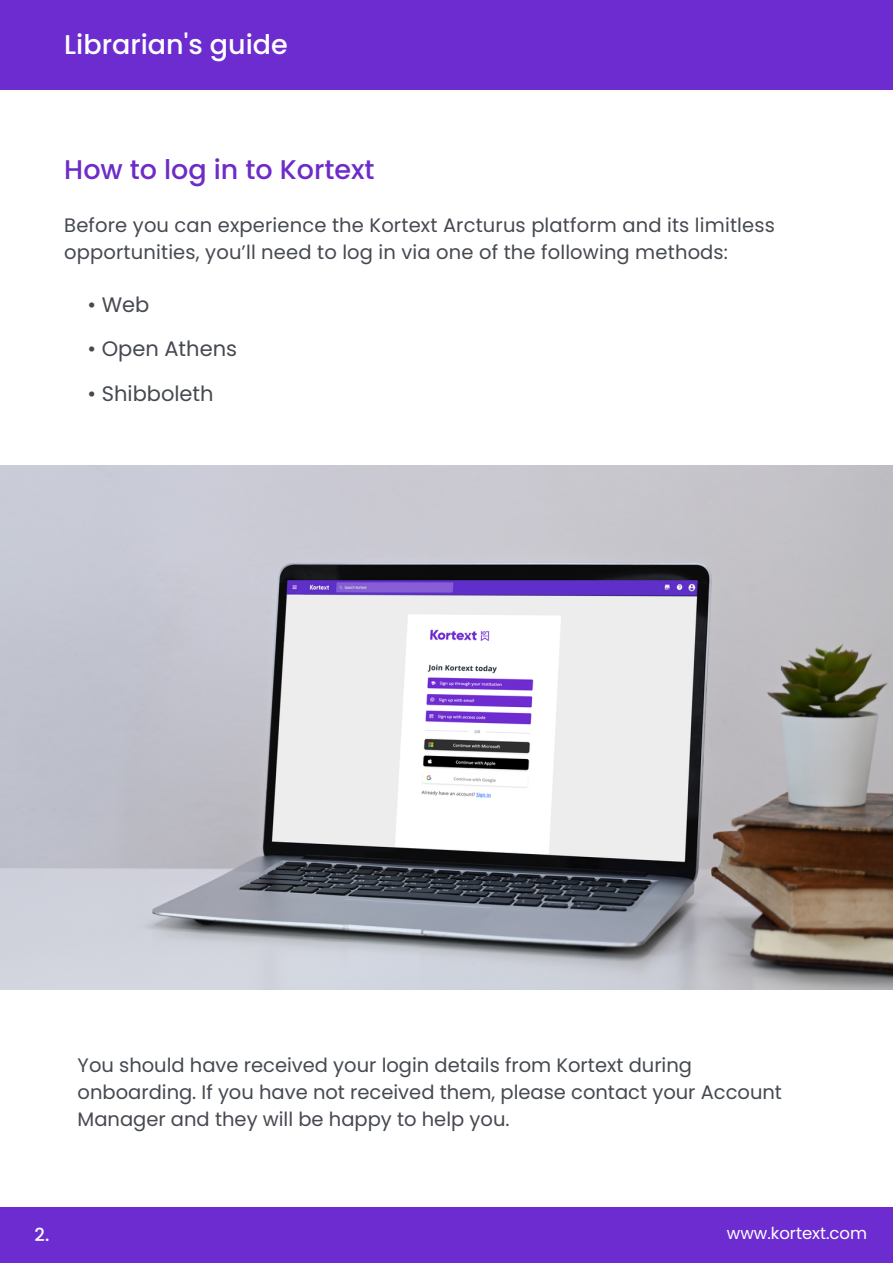
<style>
.page{position:relative;width:893px;height:1264px;background:#fff}
.page>*{position:absolute;margin:0;border:0;box-sizing:border-box;transform-origin:0 0}
.t1{font:500 27px "Poppins";color:#6d2cc8}
.t2{font:500 27px "Poppins";color:#fff}
.t3{font:21px "Poppins";color:#454950}
.t4{font:19.5px/27px "Poppins";color:#454950}
.t5{font:500 18px "Poppins";color:#fff}
.t6{font:16.5px "Poppins";color:#fff}
</style>
<div class="page">
<div style="left:0;top:1207px;width:892px;height:55px;background:#6d2cd0"></div>
<img style="left:0;top:465px;width:892px;height:524px">
<div style="left:0;top:0;width:892px;height:89px;background:#6d2cd0"></div>
<p class="t2" style="left:64px;top:26px;width:225px">Librarian's guide</p>
<p class="t1" style="left:64px;top:150px;width:312px">How to log in to Kortext</p>
<p class="t4" style="left:64px;top:211px;width:712px">Before you can experience the Kortext Arcturus platform and its limitless opportunities, you’ll need to log in via one of the following methods:</p>
<p class="t3" style="left:87px;top:290px;width:63px">• Web</p>
<p class="t3" style="left:87px;top:333px;width:151px">• Open Athens</p>
<p class="t3" style="left:87px;top:379px;width:128px">• Shibboleth</p>
<p class="t4" style="left:78px;top:1051px;width:705px">You should have received your login details from Kortext during onboarding. If you have not received them, please contact your Account<br>Manager and they will be happy to help you.</p>
<p class="t5" style="left:35px;top:1221px;width:16px">2.</p>
<p class="t6" style="left:726px;top:1221px;width:142px">www.kortext.com</p>
<p class="t6" style="left:678px;top:1227px;width:142px">www.kortext.com</p>
</div>
